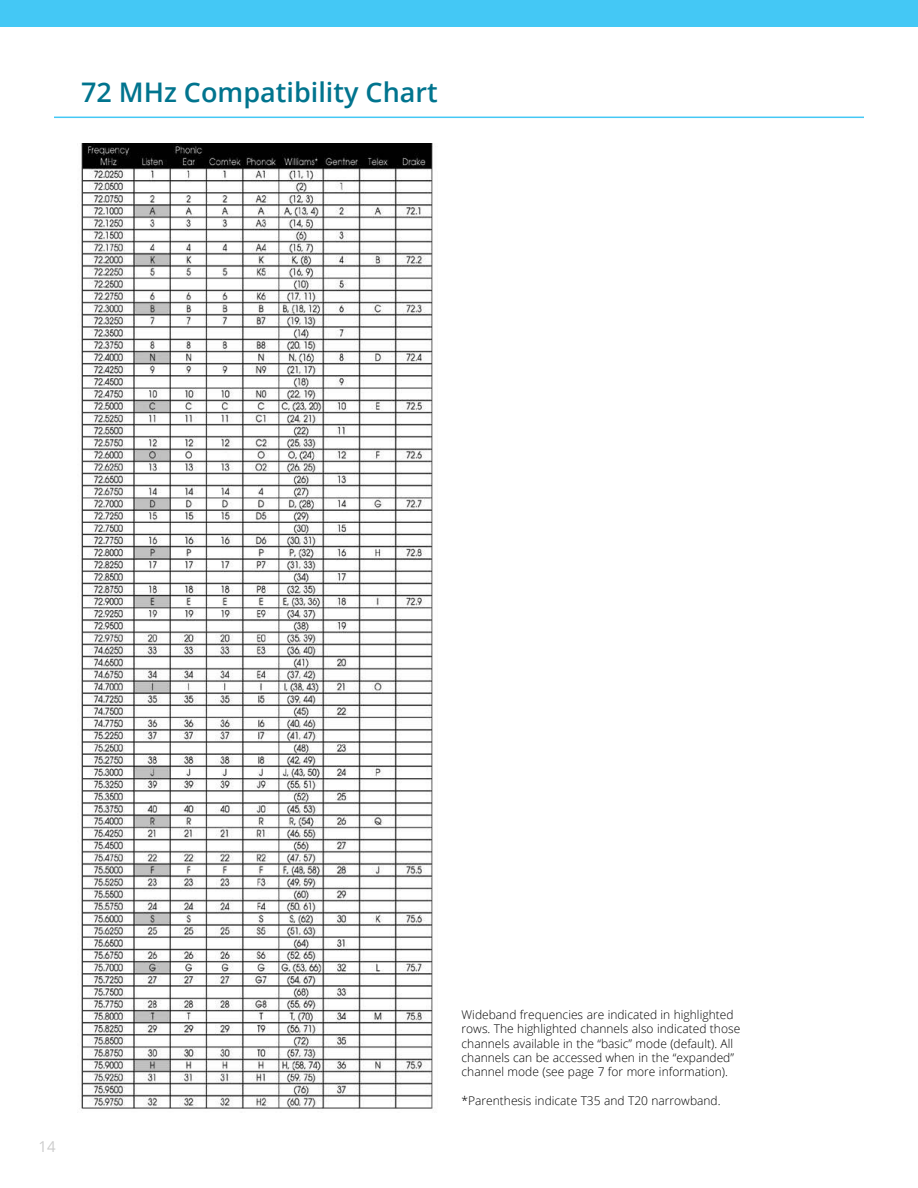
<style>
.page{position:relative;width:918px;height:1188px;background:#fff}
.page>*{position:absolute;margin:0;border:0;box-sizing:border-box;transform-origin:0 0}
.t1{font:600 27px "Open Sans";color:#00748e}
.t2{font:15px "Open Sans";color:#ccc}
.t3{font:300 12px/14.4px "Open Sans";color:#000}
</style>
<div class="page">
<div style="left:0;top:0;width:918px;height:27px;background:#44c8f5"></div>
<img style="left:81px;top:143px;width:352px;height:968px">
<hr style="left:54px;top:117px;width:810px;height:1px;background:#44c8f5">
<h1 class="t1" style="left:81px;top:81px;width:358px">72 MHz Compatibility Chart</h1>
<p class="t2" style="left:39px;top:1141px;width:19px">14</p>
<p class="t3" style="left:462px;top:1009px;width:280px">Wideband frequencies are indicated in highlighted rows. The highlighted channels also indicated those channels available in the “basic” mode (default). All channels can be accessed when in the “expanded” channel mode (see page 7 for more information).</p>
<p class="t3" style="left:462px;top:1094px;width:260px">*Parenthesis indicate T35 and T20 narrowband.</p>
</div>
